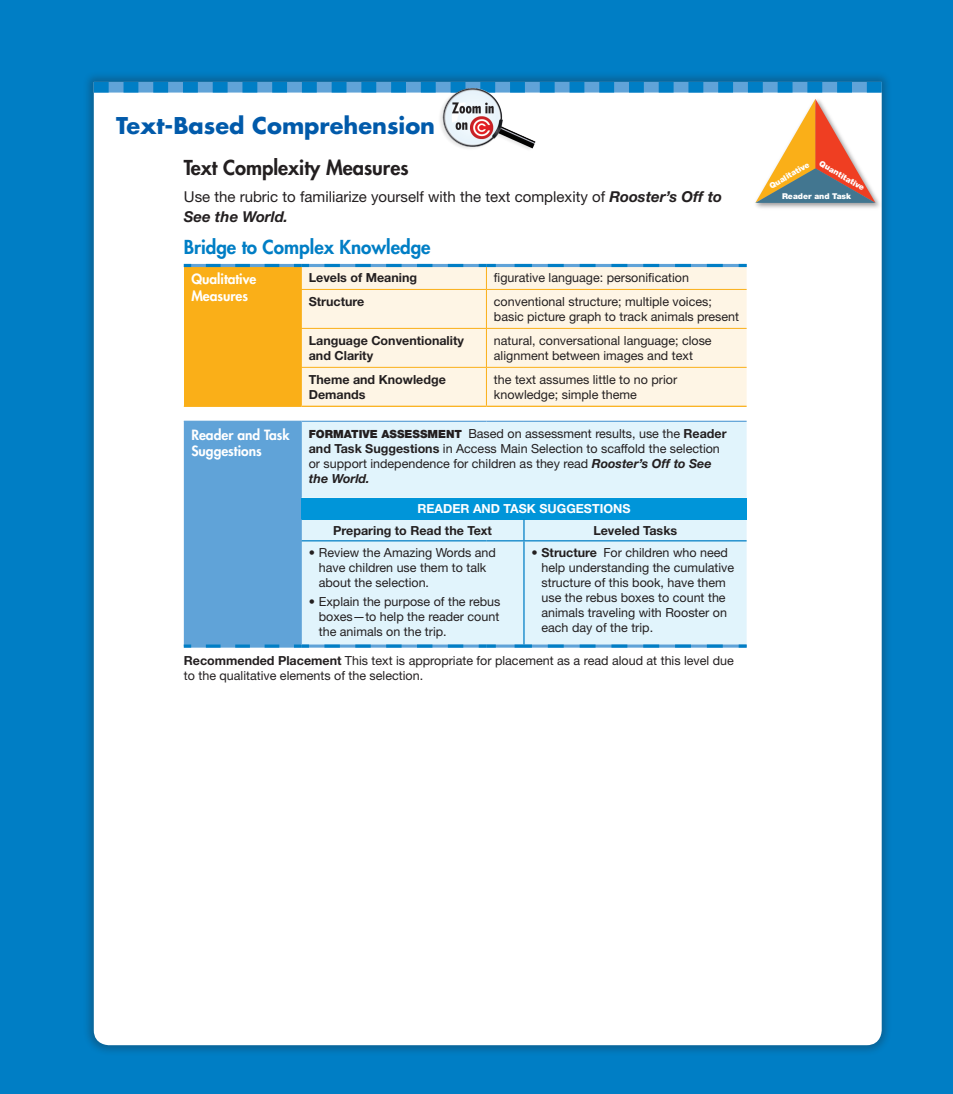
<style>
.page{position:relative;width:953px;height:1094px;background:#fff}
.page>*{position:absolute;margin:0;border:0;box-sizing:border-box;transform-origin:0 0}
.t1{font:700 22.5px "Futura Std";color:#015aaa}
.t2{font:800 20px "Futura Std";color:#231f20}
.t3{font:800 18.75px "Futura Std";color:#007ec5}
.t4{font:15px/20px "Helvetica Neue LT Std";color:#231f20}
.t5{font:800 13.75px/16.2px "Futura Std";color:#fff}
.t6{font:12.5px/15px "Helvetica Neue LT Std";color:#231f20}
.t7{font:700 12.5px/15px "Helvetica Neue LT Std";color:#231f20}
.t8{font:700 12.5px "Helvetica Neue LT Std";color:#fff}
.t9{font:900 8px "Helvetica Neue LT Std";color:#fff}
.s1{font-weight:700;font-style:italic}
.s2{font-weight:900;font-size:11.25px}
.s3{font-weight:700}
</style>
<div class="page">
<div style="left:0;top:0;width:952px;height:1093px;background:#007ec5"></div>
<div style="left:83px;top:71px;width:809px;height:984px;background:#231f20;opacity:.3"></div>
<div style="left:94px;top:92px;width:787px;height:952px;background:#fff"></div>
<svg style="left:94px;top:82px;width:787px;height:10px"></svg>
<div style="left:754px;top:98px;width:130px;height:115px;background:#231f20;opacity:.3"></div>
<img style="left:751px;top:94px;width:131px;height:116px">
<svg style="left:755px;top:99px;width:120px;height:104px;background:#dab89f"></svg>
<div style="left:184px;top:265px;width:117px;height:141px;background:#faaf18"></div>
<div style="left:302px;top:267px;width:444px;height:138px;background:#fef5e5"></div>
<div style="left:309px;top:422px;width:437px;height:222px;background:#e1f4fc"></div>
<div style="left:301px;top:497px;width:445px;height:22px;background:#0095d9"></div>
<hr style="left:301px;top:644px;width:185px;height:3px;background:#60a3d8">
<hr style="left:486px;top:644px;width:38px;height:3px;background:#60a3d8">
<hr style="left:524px;top:644px;width:222px;height:3px;background:#60a3d8">
<hr style="left:184px;top:264px;width:117px;height:3px;background:#60a3d8">
<hr style="left:301px;top:264px;width:185px;height:3px;background:#60a3d8">
<hr style="left:486px;top:264px;width:38px;height:3px;background:#60a3d8">
<hr style="left:524px;top:264px;width:222px;height:3px;background:#60a3d8">
<svg style="left:324px;top:644px;width:147px;height:3px"></svg>
<svg style="left:478px;top:644px;width:18px;height:3px"></svg>
<svg style="left:548px;top:644px;width:182px;height:3px"></svg>
<svg style="left:514px;top:644px;width:18px;height:3px"></svg>
<svg style="left:738px;top:644px;width:8px;height:3px"></svg>
<hr style="left:184px;top:420px;width:117px;height:2px;background:#60a3d8">
<hr style="left:301px;top:420px;width:185px;height:2px;background:#60a3d8">
<hr style="left:486px;top:420px;width:38px;height:2px;background:#60a3d8">
<hr style="left:524px;top:420px;width:222px;height:2px;background:#60a3d8">
<div style="left:184px;top:421px;width:125px;height:226px;background:#60a3d8"></div>
<hr style="left:301px;top:540px;width:1px;height:104px;background:#60a3d8">
<svg style="left:523px;top:519px;width:1px;height:21px"></svg>
<hr style="left:523px;top:541px;width:1px;height:103px;background:#007ec5">
<hr style="left:301px;top:540px;width:185px;height:1px;background:#007ec5">
<hr style="left:486px;top:540px;width:38px;height:1px;background:#007ec5">
<hr style="left:524px;top:540px;width:222px;height:1px;background:#007ec5">
<svg style="left:206px;top:264px;width:74px;height:3px"></svg>
<svg style="left:184px;top:264px;width:7px;height:3px"></svg>
<svg style="left:324px;top:264px;width:140px;height:3px"></svg>
<svg style="left:548px;top:264px;width:175px;height:3px"></svg>
<svg style="left:514px;top:264px;width:18px;height:3px"></svg>
<svg style="left:738px;top:264px;width:8px;height:3px"></svg>
<svg style="left:294px;top:264px;width:15px;height:25px"></svg>
<svg style="left:478px;top:264px;width:18px;height:25px"></svg>
<hr style="left:301px;top:290px;width:1px;height:38px;background:#faaf18">
<hr style="left:301px;top:289px;width:185px;height:1px;background:#faaf18">
<hr style="left:486px;top:290px;width:1px;height:38px;background:#faaf18">
<hr style="left:486px;top:289px;width:38px;height:1px;background:#faaf18">
<hr style="left:524px;top:289px;width:222px;height:1px;background:#faaf18">
<hr style="left:301px;top:328px;width:1px;height:39px;background:#faaf18">
<hr style="left:301px;top:328px;width:185px;height:1px;background:#faaf18">
<hr style="left:486px;top:328px;width:1px;height:39px;background:#faaf18">
<hr style="left:486px;top:328px;width:38px;height:1px;background:#faaf18">
<hr style="left:524px;top:328px;width:222px;height:1px;background:#faaf18">
<hr style="left:301px;top:367px;width:1px;height:38px;background:#faaf18">
<hr style="left:301px;top:367px;width:185px;height:1px;background:#faaf18">
<hr style="left:486px;top:367px;width:1px;height:38px;background:#faaf18">
<hr style="left:486px;top:367px;width:38px;height:1px;background:#faaf18">
<hr style="left:524px;top:367px;width:222px;height:1px;background:#faaf18">
<hr style="left:184px;top:405px;width:117px;height:2px;background:#faaf18">
<hr style="left:301px;top:405px;width:185px;height:2px;background:#faaf18">
<hr style="left:486px;top:405px;width:38px;height:2px;background:#faaf18">
<hr style="left:524px;top:405px;width:222px;height:2px;background:#faaf18">
<img style="left:434px;top:82px;width:105px;height:75px">
<h1 class="t1" style="left:116px;top:110px;width:320px">Text-Based Comprehension</h1>
<h2 class="t2" style="left:184px;top:155px;width:226px">Text Complexity Measures</h2>
<p class="t4" style="left:184px;top:187px;width:540px">Use the rubric to familiarize yourself with the text complexity of <span class="s1">Rooster’s Off to<br>See the World.</span></p>
<h3 class="t3" style="left:184px;top:235px;width:248px">Bridge to Complex Knowledge</h3>
<p class="t5" style="left:191px;top:271px;width:67px">Qualitative<br>Measures</p>
<p class="t7" style="left:309px;top:269px;width:110px">Levels of Meaning</p>
<p class="t6" style="left:494px;top:270px;width:196px">figurative language: personification</p>
<p class="t7" style="left:309px;top:293px;width:57px">Structure</p>
<p class="t6" style="left:494px;top:294px;width:247px">conventional structure; multiple voices; basic picture graph to track animals present</p>
<p class="t7" style="left:309px;top:332px;width:157px">Language Conventionality and Clarity</p>
<p class="t6" style="left:494px;top:332px;width:219px">natural, conversational language; close alignment between images and text</p>
<p class="t7" style="left:309px;top:371px;width:139px">Theme and Knowledge<br>Demands</p>
<p class="t6" style="left:494px;top:371px;width:185px">the text assumes little to no prior knowledge; simple theme</p>
<p class="t5" style="left:191px;top:427px;width:100px">Reader and Task<br>Suggestions</p>
<p class="t6" style="left:309px;top:425px;width:419px"><span class="s2">FORMATIVE ASSESSMENT</span> Based on assessment results, use the <span class="s3">Reader and Task Suggestions</span> in Access Main Selection to scaffold the selection or support independence for children as they read <span class="s1">Rooster’s Off to See the World.</span></p>
<p class="t8" style="left:417px;top:500px;width:213px">Reader and Task Suggestions</p>
<p class="t7" style="left:333px;top:522px;width:160px">Preparing to Read the Text</p>
<p class="t7" style="left:593px;top:522px;width:85px">Leveled Tasks</p>
<p class="t6" style="left:319px;top:545px;width:179px;text-indent:-10px">• Review the Amazing Words and have children use them to talk about the selection.</p>
<p class="t6" style="left:319px;top:593px;width:183px;text-align:justify;text-indent:-10px">• Explain the purpose of the rebus boxes—to help the reader count the animals on the trip.</p>
<p class="t6" style="left:541px;top:545px;width:194px;text-indent:-10px">• <span class="s3">Structure</span> For children who need help understanding the cumulative structure of this book, have them use the rebus boxes to count the animals traveling with Rooster on each day of the trip.</p>
<p class="t6" style="left:184px;top:652px;width:551px"><span class="s3">Recommended Placement</span> This text is appropriate for placement as a read aloud at this level due to the qualitative elements of the selection.</p>
<p class="t9" style="left:767px;top:182px;width:46px;rotate:-30deg">Qualitative</p>
<p class="t9" style="left:822px;top:158px;width:52px;rotate:30deg">Quantitative</p>
<p class="t9" style="left:782px;top:191px;width:71px">Reader and Task</p>
</div>
